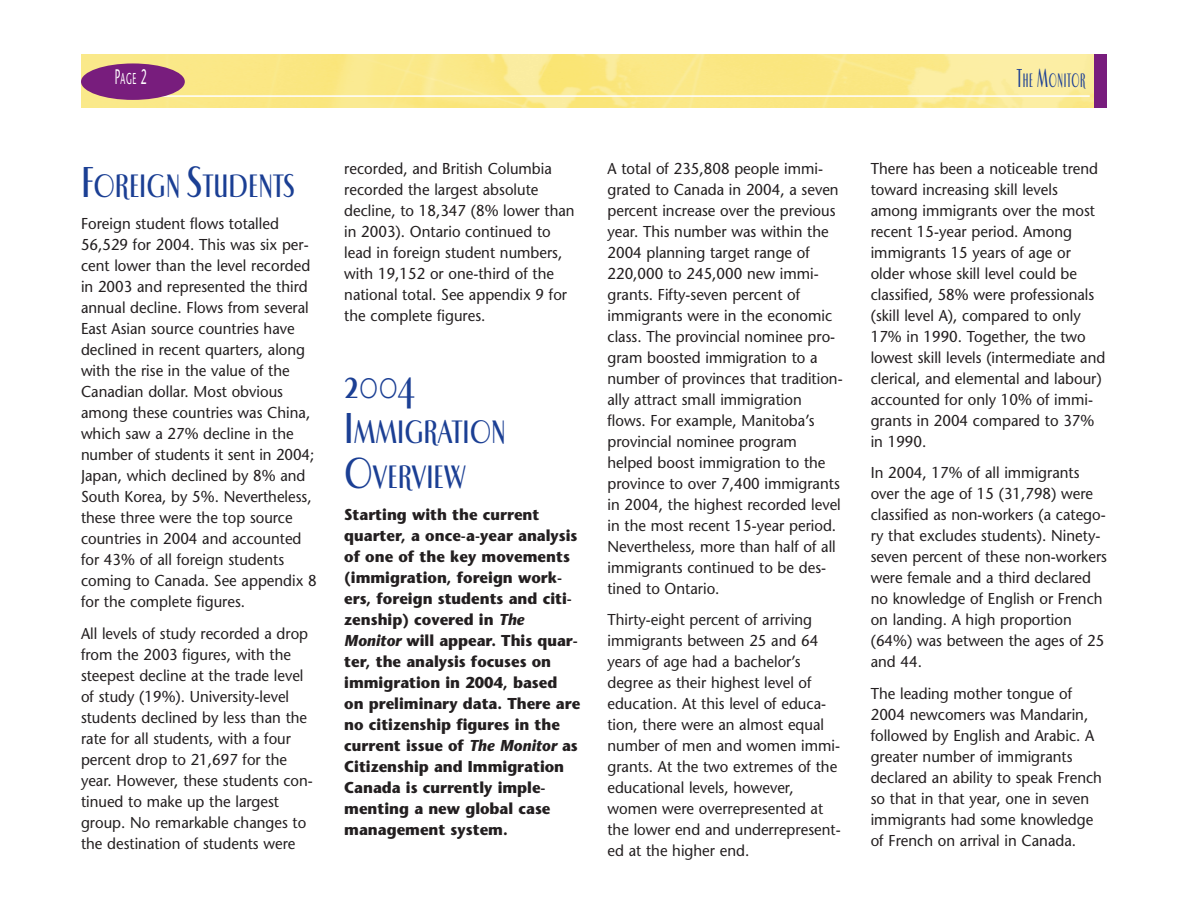
<style>
.page{position:relative;width:1188px;height:918px;background:#fff}
.page>*{position:absolute;margin:0;border:0;box-sizing:border-box;transform-origin:0 0}
.t1{font:700 45px "Luna ITC";color:#1b3f94;scale:.8 1}
.t2{font:700 33.75px/45px "Luna ITC";color:#1b3f94;scale:.8 1}
.t3{font:700 20.25px "Luna ITC";letter-spacing:.075em;color:#1b3f94;scale:.5 1}
.t4{font:15.75px/21px "Stone Sans";color:#231f20;scale:.95 1}
.t5{font:700 15.75px/21px "Stone Sans";color:#231f20;scale:.95 1}
.t6{font:15.75px "Stone Sans";color:#fff;scale:.5 1}
.s1{font-size:21px}
.s2{font-size:27px}
.s3{font-size:45px}
.s4{font-style:italic}
</style>
<div class="page">
<img style="left:81px;top:54px;width:1013px;height:54px">
<hr style="left:148px;top:95px;width:942px;height:2px;background:#fff">
<div style="left:81px;top:63px;width:104px;height:37px;background:#781d7d;border-radius:50%"></div>
<div style="left:1094px;top:54px;width:13px;height:54px;background:#781d7d"></div>
<p class="t6" style="left:115px;top:73px;width:65px"><span class="s1">P</span>AGE <span class="s1">2</span></p>
<p class="t3" style="left:1017px;top:71px;width:139px"><span class="s2">T</span>HE <span class="s2">M</span>ONITOR</p>
<h2 class="t2" style="left:81px;top:167px;width:269px"><span class="s3">F</span>OREIGN <span class="s3">S</span>TUDENTS</h2>
<p class="t4" style="left:81px;top:214px;width:250px">Foreign student flows totalled<br>56,529 for 2004. This was six per&shy;cent lower than the level recorded in 2003 and represented the third annual decline. Flows from several<br>East Asian source countries have declined in recent quarters, along with the rise in the value of the<br>Canadian dollar. Most obvious among these countries was China, which saw a 27% decline in the number of students it sent in 2004;<br>Japan, which declined by 8% and<br>South Korea, by 5%. Nevertheless, these three were the top source countries in 2004 and accounted for 43% of all foreign students coming to Canada. See appendix 8 for the complete figures.</p>
<p class="t4" style="left:81px;top:624px;width:246px">All levels of study recorded a drop from the 2003 figures, with the steepest decline at the trade level of study (19%). University-level students declined by less than the rate for all students, with a four percent drop to 21,697 for the year. However, these students con&shy;tinued to make up the largest group. No remarkable changes to the destination of students were</p>
<p class="t4" style="left:344px;top:159px;width:244px">recorded, and British Columbia recorded the largest absolute decline, to 18,347 (8% lower than in 2003). Ontario continued to lead in foreign student numbers, with 19,152 or one-third of the national total. See appendix 9 for the complete figures.</p>
<h1 class="t1" style="left:344px;top:363px;width:90px">2004</h1>
<h2 class="t2" style="left:344px;top:413px;width:203px"><span class="s3">I</span>MMIGRATION<br><span class="s3">O</span>VERVIEW</h2>
<p class="t5" style="left:344px;top:505px;width:250px">Starting with the current quarter, a once-a-year analysis of one of the key movements (immigration, foreign work&shy;ers, foreign students and citi&shy;zenship) covered in <span class="s4">The<br>Monitor</span> will appear. This quar&shy;ter, the analysis focuses on immigration in 2004, based on preliminary data. There are no citizenship figures in the current issue of <span class="s4">The Monitor</span> as<br>Citizenship and Immigration<br>Canada is currently imple&shy;menting a new global case management system.</p>
<p class="t4" style="left:608px;top:159px;width:249px">A total of 235,808 people immi&shy;grated to Canada in 2004, a seven percent increase over the previous year. This number was within the<br>2004 planning target range of<br>220,000 to 245,000 new immi&shy;grants. Fifty-seven percent of immigrants were in the economic class. The provincial nominee pro&shy;gram boosted immigration to a number of provinces that tradition&shy;ally attract small immigration flows. For example, Manitoba’s provincial nominee program helped boost immigration to the province to over 7,400 immigrants in 2004, the highest recorded level in the most recent 15-year period.<br>Nevertheless, more than half of all immigrants continued to be des&shy;tined to Ontario.</p>
<p class="t4" style="left:608px;top:611px;width:247px">Thirty-eight percent of arriving immigrants between 25 and 64 years of age had a bachelor’s degree as their highest level of education. At this level of educa&shy;tion, there were an almost equal number of men and women immi&shy;grants. At the two extremes of the educational levels, however, women were overrepresented at the lower end and underrepresent&shy;ed at the higher end.</p>
<p class="t4" style="left:871px;top:159px;width:249px">There has been a noticeable trend toward increasing skill levels among immigrants over the most recent 15-year period. Among immigrants 15 years of age or older whose skill level could be classified, 58% were professionals (skill level A), compared to only<br>17% in 1990. Together, the two lowest skill levels (intermediate and clerical, and elemental and labour) accounted for only 10% of immi&shy;grants in 2004 compared to 37% in 1990.</p>
<p class="t4" style="left:871px;top:464px;width:250px">In 2004, 17% of all immigrants over the age of 15 (31,798) were classified as non-workers (a catego&shy;ry that excludes students). Ninety&shy;seven percent of these non-workers were female and a third declared no knowledge of English or French on landing. A high proportion (64%) was between the ages of 25 and 44.</p>
<p class="t4" style="left:871px;top:685px;width:245px">The leading mother tongue of<br>2004 newcomers was Mandarin, followed by English and Arabic. A greater number of immigrants declared an ability to speak French so that in that year, one in seven immigrants had some knowledge of French on arrival in Canada.</p>
</div>
